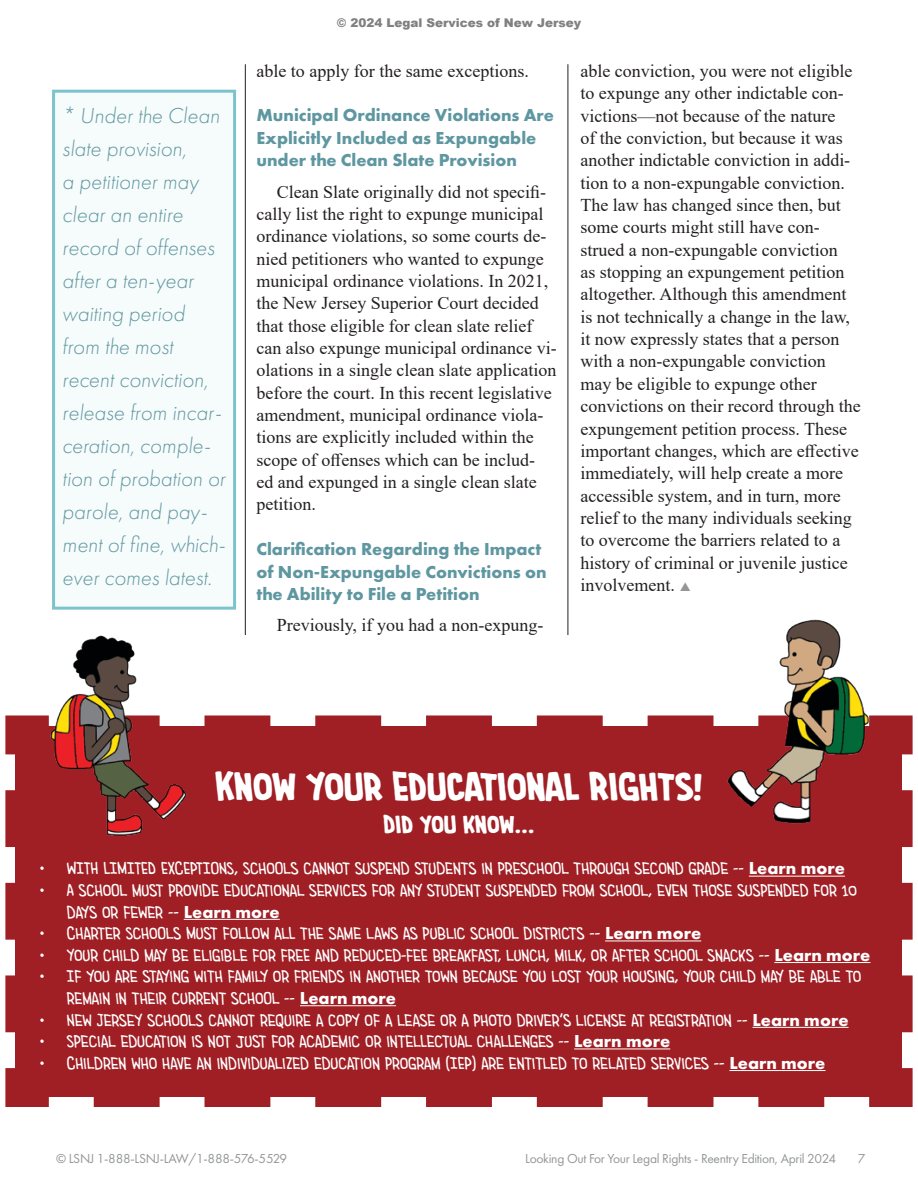
<style>
.page{position:relative;width:918px;height:1188px;background:#fff}
.page>*{position:absolute;margin:0;border:0;box-sizing:border-box;transform-origin:0 0}
.t1{font:700 33px "Imaginary Friend BB";color:#fff}
.t2{font:italic 300 22.5px/33px "Futura PT";color:#5f97a1}
.t3{font:700 21px "Imaginary Friend BB";color:#fff}
.t4{font:18px/22.4px "Times New Roman";color:#231f20}
.t5{font:18px/21.6px "Imaginary Friend BB";color:#fff}
.t6{font:700 18px/22.4px "Futura PT";color:#5f97a1}
.t7{font:13.5px "Futura PT";letter-spacing:-.02em;color:#949698}
.t8{font:900 12px "Arial";color:#808080}
.s1{font-family:"Futura PT";font-weight:700}
</style>
<div class="page">
<hr style="left:568px;top:64px;width:1px;height:571px;background:#231f20">
<div style="left:52px;top:90px;width:184px;height:520px;background:#f6fbfb;border:3px solid #7cc3ce"></div>
<hr style="left:245px;top:64px;width:1px;height:571px;background:#231f20">
<div style="left:5px;top:715px;width:908px;height:392px;background:#9f1f25"></div>
<img style="left:43px;top:635px;width:157px;height:221px">
<img style="left:719px;top:619px;width:158px;height:227px">
<p class="t2" style="left:62px;top:99px;width:165px">* Under the Clean slate provision,<br>a petitioner may clear an entire record of offenses after a ten-year waiting period from the most recent conviction, release from incar&shy;ceration, comple&shy;tion of probation or parole, and pay&shy;ment of fine, which&shy;ever comes latest.</p>
<p class="t8" style="left:337px;top:14px;width:246px">© 2024 Legal Services of New Jersey</p>
<p class="t4" style="left:256px;top:59px;width:274px">able to apply for the same exceptions.</p>
<p class="t6" style="left:256px;top:104px;width:299px">Municipal Ordinance Violations Are<br>Explicitly Included as Expungable under the Clean Slate Provision</p>
<p class="t4" style="left:256px;top:180px;width:302px;text-indent:20px">Clean Slate originally did not specifi&shy;cally list the right to expunge municipal ordinance violations, so some courts de&shy;nied petitioners who wanted to expunge municipal ordinance violations. In 2021, the New Jersey Superior Court decided that those eligible for clean slate relief can also expunge municipal ordinance vi&shy;olations in a single clean slate application before the court. In this recent legislative amendment, municipal ordinance viola&shy;tions are explicitly included within the scope of offenses which can be includ&shy;ed and expunged in a single clean slate petition.</p>
<p class="t6" style="left:256px;top:538px;width:292px">Clarification Regarding the Impact of Non-Expungable Convictions on the Ability to File a Petition</p>
<p class="t4" style="left:277px;top:613px;width:268px">Previously, if you had a non-expung-</p>
<p class="t4" style="left:580px;top:59px;width:282px">able conviction, you were not eligible to expunge any other indictable con&shy;victions—not because of the nature<br>of the conviction, but because it was another indictable conviction in addi&shy;tion to a non-expungable conviction.<br>The law has changed since then, but some courts might still have con&shy;strued a non-expungable conviction<br>as stopping an expungement petition altogether. Although this amendment is not technically a change in the law, it now expressly states that a person with a non-expungable conviction may be eligible to expunge other convictions on their record through the expungement petition process. These important changes, which are effective immediately, will help create a more accessible system, and in turn, more relief to the many individuals seeking to overcome the barriers related to a history of criminal or juvenile justice involvement.</p>
<h1 class="t1" style="left:215px;top:761px;width:489px">KNOW YOUR EDUCATIONAL RIGHTS!</h1>
<p class="t3" style="left:384px;top:809px;width:152px">DID YOU KNOW...</p>
<p class="t5" style="left:40px;top:858px;width:807px">• WITH LIMITED EXCEPTIONS, SCHOOLS CANNOT SUSPEND STUDENTS IN PRESCHOOL THROUGH SECOND GRADE – <span class="s1">Learn more</span></p>
<p class="t5" style="left:67px;top:879px;width:791px;text-indent:-27px">• A SCHOOL MUST PROVIDE EDUCATIONAL SERVICES FOR ANY STUDENT SUSPENDED FROM SCHOOL, EVEN THOSE SUSPENDED FOR 10<br>DAYS OR FEWER – <span class="s1">Learn more</span></p>
<p class="t5" style="left:40px;top:923px;width:663px">• CHARTER SCHOOLS MUST FOLLOW ALL THE SAME LAWS AS PUBLIC SCHOOL DISTRICTS – <span class="s1">Learn more</span></p>
<p class="t5" style="left:40px;top:944px;width:832px">• YOUR CHILD MAY BE ELIGIBLE FOR FREE AND REDUCED-FEE BREAKFAST, LUNCH, MILK, OR AFTER SCHOOL SNACKS – <span class="s1">Learn more</span></p>
<p class="t5" style="left:67px;top:966px;width:796px;text-indent:-27px">• IF YOU ARE STAYING WITH FAMILY OR FRIENDS IN ANOTHER TOWN BECAUSE YOU LOST YOUR HOUSING, YOUR CHILD MAY BE ABLE TO<br>REMAIN IN THEIR CURRENT SCHOOL – <span class="s1">Learn more</span></p>
<p class="t5" style="left:40px;top:1009px;width:810px">• NEW JERSEY SCHOOLS CANNOT REQUIRE A COPY OF A LEASE OR A PHOTO DRIVER’S LICENSE AT REGISTRATION – <span class="s1">Learn more</span></p>
<p class="t5" style="left:40px;top:1031px;width:632px">• SPECIAL EDUCATION IS NOT JUST FOR ACADEMIC OR INTELLECTUAL CHALLENGES – <span class="s1">Learn more</span></p>
<p class="t5" style="left:40px;top:1052px;width:787px">• CHILDREN WHO HAVE AN INDIVIDUALIZED EDUCATION PROGRAM (IEP) ARE ENTITLED TO RELATED SERVICES – <span class="s1">Learn more</span></p>
<p class="t7" style="left:56px;top:1151px;width:233px">© LSNJ 1-888-LSNJ-LAW/1-888-576-5529</p>
<p class="t7" style="left:525px;top:1151px;width:313px">Looking Out For Your Legal Rights - Reentry Edition, April 2024</p>
<p class="t7" style="left:858px;top:1151px;width:9px">7</p>
</div>
